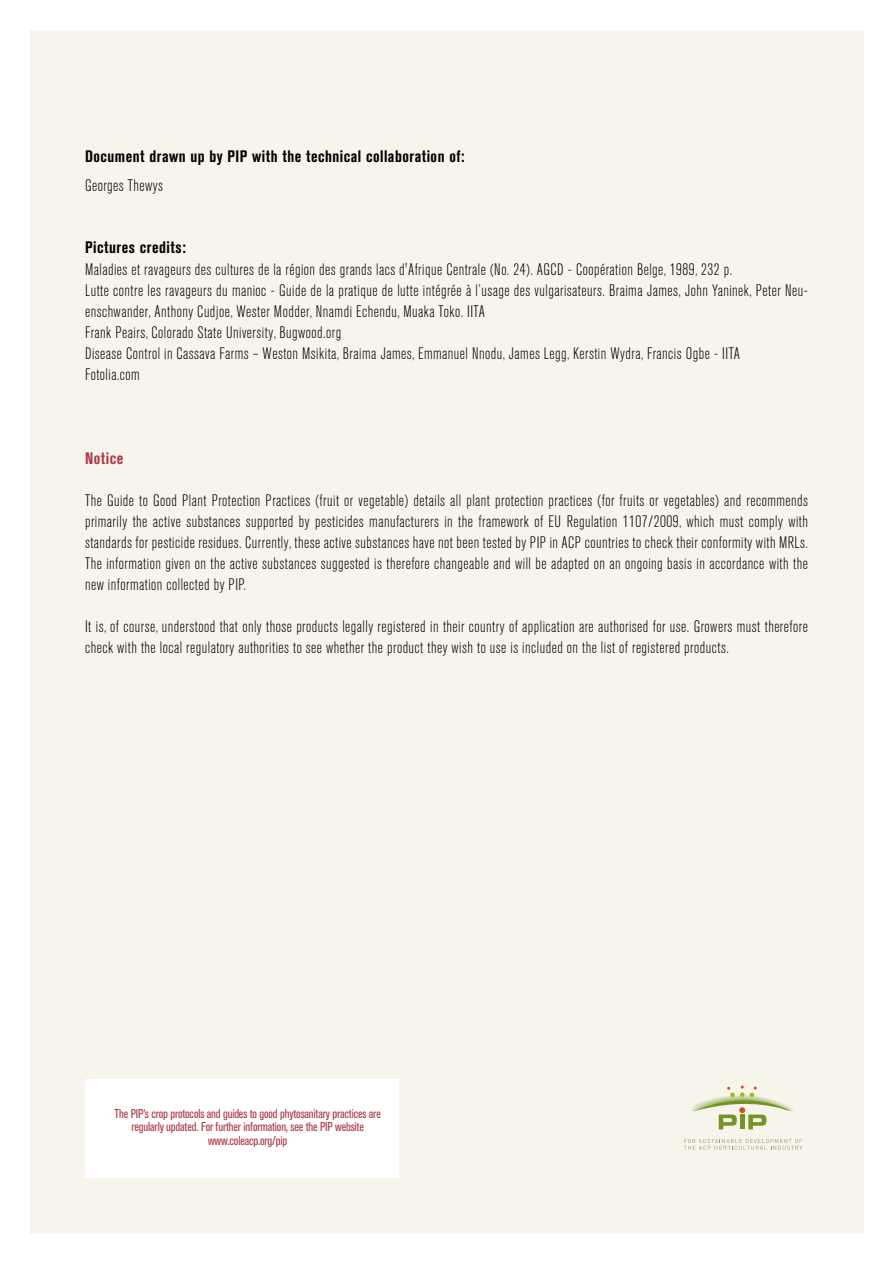
<style>
.page{position:relative;width:893px;height:1263px;background:#fff}
.page>*{position:absolute;margin:0;border:0;box-sizing:border-box;transform-origin:0 0}
.t1{font:300 condensed 16.5px/21px "Akzidenz Grotesk BQ";letter-spacing:.03em;color:#000}
.t2{font:700 condensed 16.5px "Akzidenz Grotesk BQ";letter-spacing:.03em;color:#000}
.t3{font:700 condensed 16.5px "Akzidenz Grotesk BQ";letter-spacing:.03em;color:#ab3a4a}
.t4{font:condensed 12.75px/13.5px "Akzidenz Grotesk BQ";letter-spacing:-.01em;color:#ab3a4a;text-align:center}
</style>
<div class="page">
<div style="left:30px;top:30px;width:833px;height:1203px;background:#f6f4eb"></div>
<div style="left:85px;top:1079px;width:314px;height:98px;background:#fff"></div>
<svg style="left:684px;top:1139px;width:118px;height:11px"></svg>
<svg style="left:691px;top:1085px;width:102px;height:44px"></svg>
<p class="t2" style="left:85px;top:147px;width:381px">Document drawn up by PIP with the technical collaboration of:</p>
<p class="t1" style="left:85px;top:175px;width:79px">Georges Thewys</p>
<p class="t2" style="left:85px;top:237px;width:102px">Pictures credits:</p>
<p class="t1" style="left:85px;top:259px;width:724px">Maladies et ravageurs des cultures de la région des grands lacs d'Afrique Centrale (No. 24). AGCD - Coopération Belge, 1989, 232 p.<br>Lutte contre les ravageurs du manioc - Guide de la pratique de lutte intégrée à l’usage des vulgarisateurs. Braima James, John Yaninek, Peter Neu&shy;enschwander, Anthony Cudjoe, Wester Modder, Nnamdi Echendu, Muaka Toko. IITA<br>Frank Peairs, Colorado State University, Bugwood.org<br>Disease Control in Cassava Farms – Weston Msikita, Braima James, Emmanuel Nnodu, James Legg, Kerstin Wydra, Francis Ogbe - IITA<br>Fotolia.com</p>
<p class="t3" style="left:85px;top:449px;width:40px">Notice</p>
<p class="t1" style="left:85px;top:490px;width:724px;text-align:justify">The Guide to Good Plant Protection Practices (fruit or vegetable) details all plant protection practices (for fruits or vegetables) and recommends primarily the active substances supported by pesticides manufacturers in the framework of EU Regulation 1107/2009, which must comply with standards for pesticide residues. Currently, these active substances have not been tested by PIP in ACP countries to check their conformity with MRLs.<br>The information given on the active substances suggested is therefore changeable and will be adapted on an ongoing basis in accordance with the new information collected by PIP.</p>
<p class="t1" style="left:85px;top:616px;width:724px">It is, of course, understood that only those products legally registered in their country of application are authorised for use. Growers must therefore check with the local regulatory authorities to see whether the product they wish to use is included on the list of registered products.</p>
<p class="t4" style="left:115px;top:1107px;width:268px">The PIP’s crop protocols and guides to good phytosanitary practices are regularly updated. For further information, see the PIP website www.coleacp.org/pip</p>
</div>
